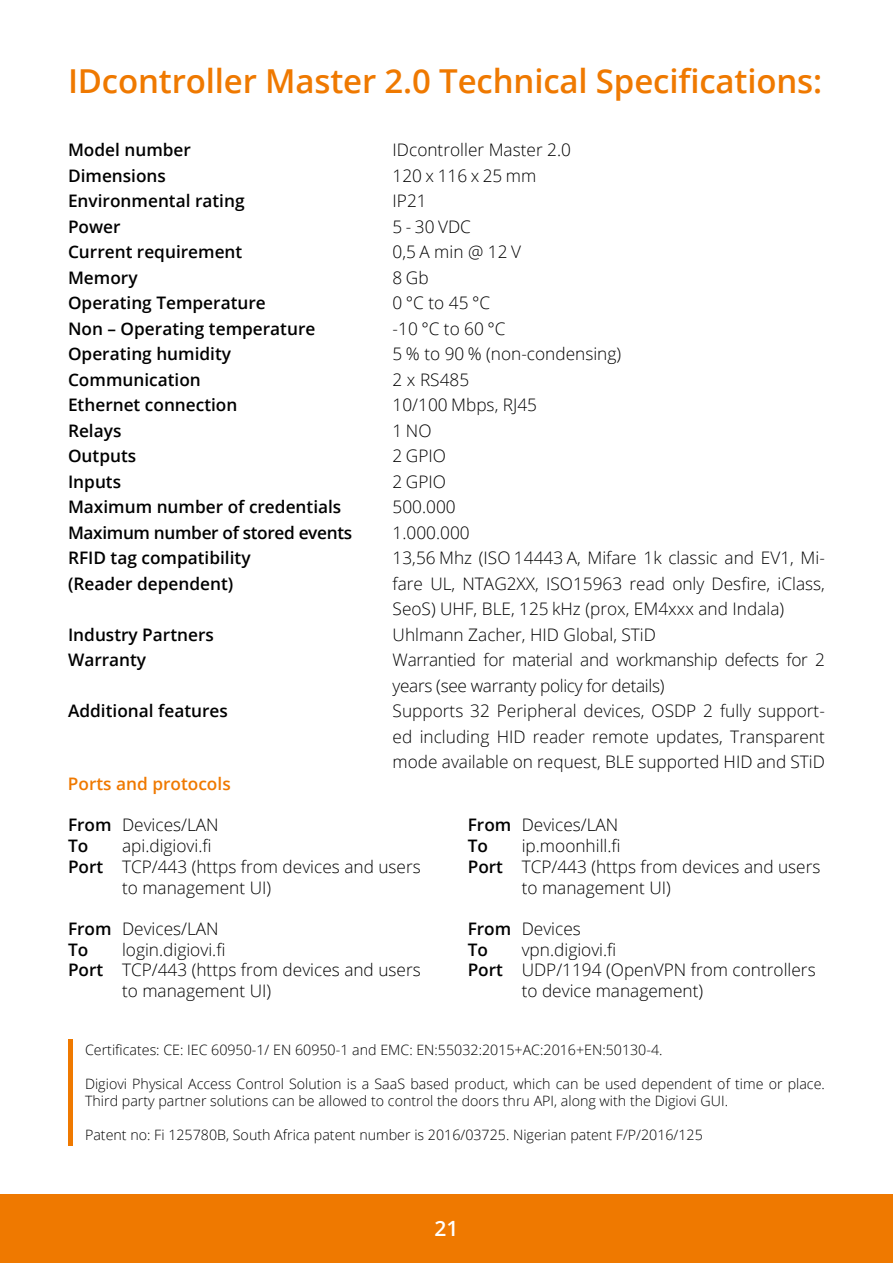
<style>
.page{position:relative;width:893px;height:1263px;background:#fff}
.page>*{position:absolute;margin:0;border:0;box-sizing:border-box;transform-origin:0 0}
.t1{font:600 33px "Open Sans";letter-spacing:-.005em;color:#ef7900}
.t2{font:600 21px "Open Sans";color:#fff}
.t3{font:300 17.25px/25.5px "Open Sans";color:#000}
.t4{font:600 17.25px/25.5px "Open Sans";color:#000}
.t5{font:600 17.25px "Open Sans";color:#ef7900}
.t6{font:300 14.25px/17.1px "Open Sans";color:#000}
.s1{font-weight:600}
</style>
<div class="page">
<div style="left:0;top:1195px;width:893px;height:68px;background:#ef7900"></div>
<div style="left:68px;top:1039px;width:5px;height:106px;background:#ef7900"></div>
<h1 class="t1" style="left:68px;top:59px;width:756px">IDcontroller Master 2.0 Technical Specifications:</h1>
<p class="t4" style="left:68px;top:137px;width:286px">Model number<br>Dimensions<br>Environmental rating<br>Power<br>Current requirement<br>Memory<br>Operating Temperature<br>Non – Operating temperature<br>Operating humidity<br>Communication<br>Ethernet connection<br>Relays<br>Outputs<br>Inputs<br>Maximum number of credentials<br>Maximum number of stored events<br>RFID tag compatibility<br>(Reader dependent)</p>
<p class="t4" style="left:68px;top:621px;width:147px">Industry Partners<br>Warranty</p>
<p class="t4" style="left:68px;top:698px;width:161px">Additional features</p>
<p class="t5" style="left:68px;top:772px;width:164px">Ports and protocols</p>
<p class="t3" style="left:393px;top:137px;width:434px">IDcontroller Master 2.0<br>120 x 116 x 25 mm<br>IP21<br>5 - 30 VDC<br>0,5 A min @ 12 V<br>8 Gb<br>0 °C to 45 °C<br>-10 °C to 60 °C<br>5 % to 90 % (non-condensing)<br>2 x RS485<br>10/100 Mbps, RJ45<br>1 NO<br>2 GPIO<br>2 GPIO<br>500.000<br>1.000.000<br>13,56 Mhz (ISO 14443 A, Mifare 1k classic and EV1, Mi&shy;fare UL, NTAG2XX, ISO15963 read only Desfire, iClass,<br>SeoS) UHF, BLE, 125 kHz (prox, EM4xxx and Indala)<br>Uhlmann Zacher, HID Global, STiD<br>Warrantied for material and workmanship defects for 2 years (see warranty policy for details)<br>Supports 32 Peripheral devices, OSDP 2 fully support&shy;ed including HID reader remote updates, Transparent mode available on request, BLE supported HID and STiD</p>
<p class="t3" style="left:68px;top:814px;width:152px;line-height:20.7px"><span class="s1">From</span> Devices/LAN<br><span class="s1">To</span></p>
<p class="t3" style="left:122px;top:833px;width:91px">api.digiovi.fi</p>
<p class="t3" style="left:68px;top:853px;width:354px"><span class="s1">Port</span> TCP/443 (https from devices and users</p>
<p class="t3" style="left:122px;top:874px;width:151px">to management UI)</p>
<p class="t3" style="left:68px;top:918px;width:152px;line-height:20.7px"><span class="s1">From</span> Devices/LAN<br><span class="s1">To</span></p>
<p class="t3" style="left:122px;top:936px;width:105px">login.digiovi.fi</p>
<p class="t3" style="left:68px;top:957px;width:354px"><span class="s1">Port</span> TCP/443 (https from devices and users</p>
<p class="t3" style="left:122px;top:977px;width:151px">to management UI)</p>
<p class="t3" style="left:468px;top:814px;width:152px;line-height:20.7px"><span class="s1">From</span> Devices/LAN<br><span class="s1">To</span></p>
<p class="t3" style="left:522px;top:833px;width:100px">ip.moonhill.fi</p>
<p class="t3" style="left:468px;top:853px;width:354px"><span class="s1">Port</span> TCP/443 (https from devices and users</p>
<p class="t3" style="left:522px;top:874px;width:151px">to management UI)</p>
<p class="t3" style="left:468px;top:918px;width:115px;line-height:20.7px"><span class="s1">From</span> Devices<br><span class="s1">To</span></p>
<p class="t3" style="left:522px;top:936px;width:96px">vpn.digiovi.fi</p>
<p class="t3" style="left:468px;top:957px;width:349px"><span class="s1">Port</span> UDP/1194 (OpenVPN from controllers</p>
<p class="t3" style="left:522px;top:977px;width:183px">to device management)</p>
<p class="t6" style="left:85px;top:1040px;width:579px">Certificates: CE: IEC 60950-1/ EN 60950-1 and EMC: EN:55032:2015+AC:2016+EN:50130-4.</p>
<p class="t6" style="left:85px;top:1075px;width:741px">Digiovi Physical Access Control Solution is a SaaS based product, which can be used dependent of time or place.<br>Third party partner solutions can be allowed to control the doors thru API, along with the Digiovi GUI.</p>
<p class="t6" style="left:85px;top:1126px;width:619px">Patent no: Fi 125780B, South Africa patent number is 2016/03725. Nigerian patent F/P/2016/125</p>
<p class="t2" style="left:434px;top:1214px;width:25px">21</p>
</div>
